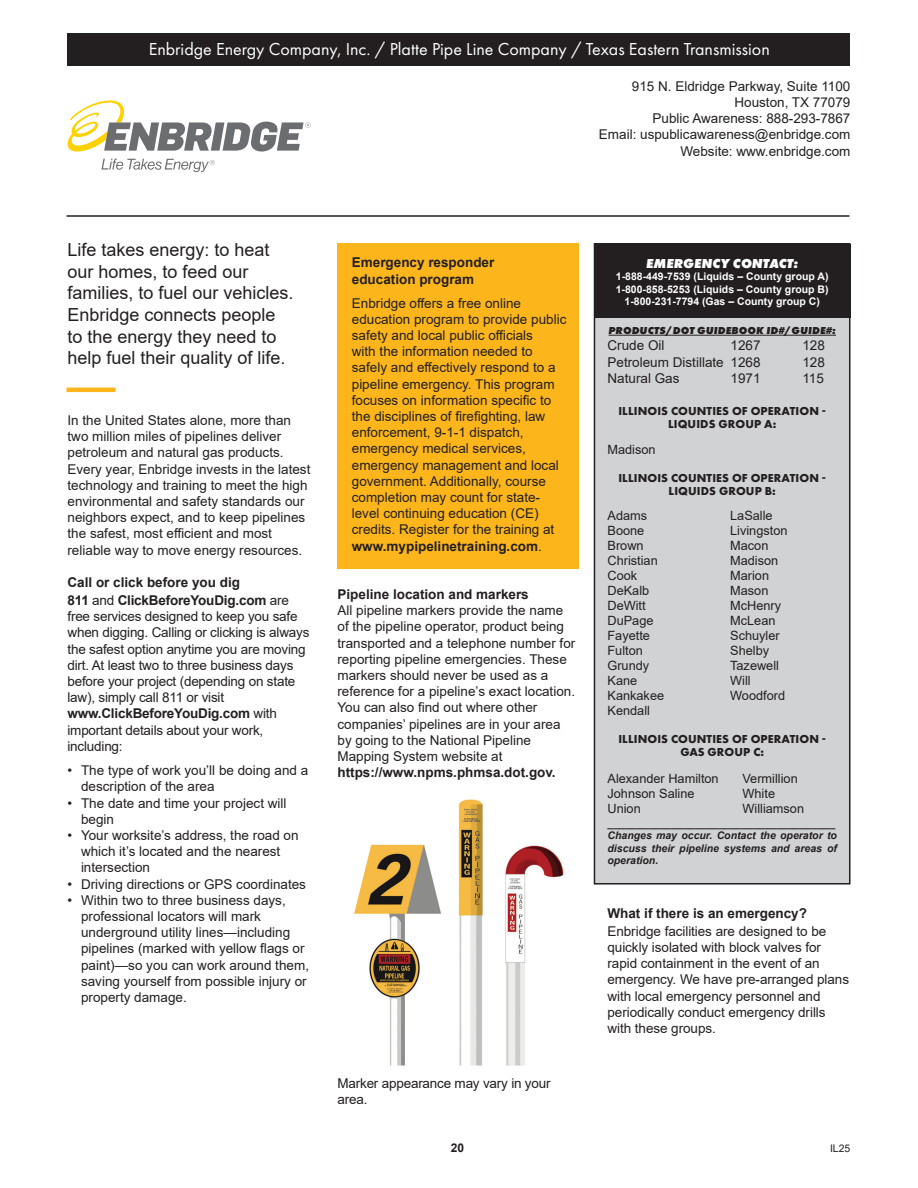
<style>
.page{position:relative;width:918px;height:1188px;background:#fff}
.page>*{position:absolute;margin:0;border:0;box-sizing:border-box;transform-origin:0 0}
.t1{font:18px "Arial";color:#231f20}
.t2{font:18px "Futura PT";color:#fff}
.t3{font:13.5px/16.2px "Arial";color:#231f20}
.t4{font:700 13.5px "Arial";color:#231f20}
.t5{font:italic 800 13.5px "Futura PT";color:#fff}
.t6{font:12.75px "Arial";color:#231f20}
.t7{font:700 12px "Futura PT";letter-spacing:.01em;color:#231f20}
.t8{font:700 12px "Arial";color:#231f20}
.t9{font:italic 700 10.5px/12.6px "Arial";color:#231f20;text-align:justify}
.t10{font:700 10.5px "Arial";color:#fff}
.t11{font:italic 800 10.5px "Futura PT";letter-spacing:.01em;color:#231f20}
.t12{font:10.5px "Arial";color:#231f20}
.s1{font-weight:700}
</style>
<div class="page">
<div style="left:68px;top:34px;width:782px;height:32px;background:#231f20"></div>
<div style="left:594px;top:244px;width:256px;height:640px;background:#d1d2d4"></div>
<div style="left:594px;top:243px;width:256px;height:642px;border:2px solid #231f20"></div>
<div style="left:594px;top:244px;width:256px;height:74px;background:#231f20"></div>
<hr style="left:609px;top:335px;width:227px;height:1px;background:#231f20">
<hr style="left:67px;top:215px;width:783px;height:2px;background:#231f20">
<svg style="left:68px;top:100px;width:242px;height:52px"></svg>
<svg style="left:101px;top:159px;width:114px;height:13px"></svg>
<hr style="left:67px;top:388px;width:49px;height:4px;background:#fcb61c">
<div style="left:338px;top:243px;width:241px;height:325px;background:#fcb61c"></div>
<img style="left:354px;top:799px;width:210px;height:267px">
<p class="t2" style="left:149px;top:38px;width:623px">Enbridge Energy Company, Inc. / Platte Pipe Line Company / Texas Eastern Transmission</p>
<p class="t3" style="left:632px;top:78px;width:220px">915 N. Eldridge Parkway, Suite 1100</p>
<p class="t3" style="left:734px;top:94px;width:118px">Houston, TX 77079</p>
<p class="t3" style="left:653px;top:110px;width:199px">Public Awareness: 888-293-7867</p>
<p class="t3" style="left:599px;top:127px;width:253px">Email: uspublicawareness@enbridge.com</p>
<p class="t3" style="left:680px;top:143px;width:172px">Website: www.enbridge.com</p>
<p class="t1" style="left:68px;top:237px;width:204px">Life takes energy: to heat</p>
<p class="t1" style="left:68px;top:259px;width:183px">our homes, to feed our</p>
<p class="t1" style="left:68px;top:281px;width:228px">families, to fuel our vehicles.</p>
<p class="t1" style="left:68px;top:302px;width:210px">Enbridge connects people</p>
<p class="t1" style="left:68px;top:324px;width:211px">to the energy they need to</p>
<p class="t1" style="left:68px;top:345px;width:220px">help fuel their quality of life.</p>
<p class="t3" style="left:68px;top:412px;width:225px">In the United States alone, more than</p>
<p class="t3" style="left:68px;top:428px;width:215px">two million miles of pipelines deliver</p>
<p class="t3" style="left:68px;top:444px;width:218px">petroleum and natural gas products.</p>
<p class="t3" style="left:68px;top:461px;width:244px">Every year, Enbridge invests in the latest</p>
<p class="t3" style="left:68px;top:477px;width:242px">technology and training to meet the high</p>
<p class="t3" style="left:68px;top:493px;width:239px">environmental and safety standards our</p>
<p class="t3" style="left:68px;top:509px;width:239px">neighbors expect, and to keep pipelines</p>
<p class="t3" style="left:68px;top:525px;width:206px">the safest, most efficient and most</p>
<p class="t3" style="left:68px;top:542px;width:236px">reliable way to move energy resources.</p>
<p class="t4" style="left:68px;top:573px;width:174px">Call or click before you dig</p>
<p class="t3" style="left:68px;top:592px;width:244px"><span class="s1">811</span> and <span class="s1">ClickBeforeYouDig.com</span> are free services designed to keep you safe when digging. Calling or clicking is always the safest option anytime you are moving dirt. At least two to three business days before your project (depending on state law), simply call 811 or visit</p>
<p class="t3" style="left:68px;top:705px;width:211px"><span class="s1">www.ClickBeforeYouDig.com</span> with important details about your work, including:</p>
<p class="t3" style="left:81px;top:762px;width:229px;text-indent:-14px">• The type of work you’ll be doing and a description of the area</p>
<p class="t3" style="left:81px;top:795px;width:207px;text-indent:-14px">• The date and time your project will begin</p>
<p class="t3" style="left:81px;top:827px;width:219px;text-indent:-14px">• Your worksite’s address, the road on which it’s located and the nearest intersection</p>
<p class="t3" style="left:68px;top:876px;width:240px">• Driving directions or GPS coordinates</p>
<p class="t3" style="left:81px;top:892px;width:230px;text-indent:-14px">• Within two to three business days, professional locators will mark underground utility lines—including pipelines (marked with yellow flags or paint)—so you can work around them, saving yourself from possible injury or property damage.</p>
<p class="t4" style="left:352px;top:253px;width:144px">Emergency responder</p>
<p class="t4" style="left:352px;top:269px;width:124px">education program</p>
<p class="t3" style="left:352px;top:295px;width:216px">Enbridge offers a free online education program to provide public safety and local public officials<br>with the information needed to safely and effectively respond to a pipeline emergency. This program focuses on information specific to the disciplines of firefighting, law</p>
<p class="t3" style="left:352px;top:424px;width:209px">enforcement, 9-1-1 dispatch, emergency medical services, emergency management and local government. Additionally, course completion may count for state&shy;level continuing education (CE) credits. Register for the training at <span class="s1">www.mypipelinetraining.com</span>.</p>
<p class="t4" style="left:338px;top:585px;width:193px">Pipeline location and markers</p>
<p class="t3" style="left:338px;top:602px;width:239px">All pipeline markers provide the name of the pipeline operator, product being transported and a telephone number for reporting pipeline emergencies. These markers should never be used as a reference for a pipeline’s exact location.</p>
<p class="t3" style="left:338px;top:700px;width:225px">You can also find out where other companies’ pipelines are in your area</p>
<p class="t3" style="left:338px;top:732px;width:195px">by going to the National Pipeline<br>Mapping System website at</p>
<p class="t4" style="left:338px;top:763px;width:220px">https://www.npms.phmsa.dot.gov.</p>
<p class="t3" style="left:338px;top:1075px;width:215px">Marker appearance may vary in your area.</p>
<p class="t5" style="left:646px;top:254px;width:154px">EMERGENCY CONTACT:</p>
<p class="t10" style="left:616px;top:269px;width:214px">1-888-449-7539 (Liquids – County group A)</p>
<p class="t10" style="left:616px;top:282px;width:214px">1-800-858-5253 (Liquids – County group B)</p>
<p class="t10" style="left:625px;top:294px;width:197px">1-800-231-7794 (Gas – County group C)</p>
<p class="t11" style="left:609px;top:324px;width:229px">PRODUCTS/DOT GUIDEBOOK ID#/GUIDE#:</p>
<p class="t3" style="left:608px;top:337px;width:59px">Crude Oil</p>
<p class="t3" style="left:730px;top:337px;width:32px">1267</p>
<p class="t3" style="left:802px;top:337px;width:24px">128</p>
<p class="t3" style="left:608px;top:354px;width:155px">Petroleum Distillate 1268</p>
<p class="t3" style="left:802px;top:354px;width:24px">128</p>
<p class="t3" style="left:608px;top:370px;width:74px">Natural Gas</p>
<p class="t3" style="left:730px;top:370px;width:32px">1971</p>
<p class="t3" style="left:802px;top:370px;width:23px">115</p>
<p class="t7" style="left:618px;top:403px;width:209px">ILLINOIS COUNTIES OF OPERATION -</p>
<p class="t7" style="left:668px;top:416px;width:110px">LIQUIDS GROUP A:</p>
<p class="t6" style="left:608px;top:441px;width:50px">Madison</p>
<p class="t7" style="left:618px;top:471px;width:209px">ILLINOIS COUNTIES OF OPERATION -</p>
<p class="t7" style="left:669px;top:483px;width:109px">LIQUIDS GROUP B:</p>
<p class="t6" style="left:608px;top:507px;width:41px">Adams</p>
<p class="t6" style="left:608px;top:522px;width:38px">Boone</p>
<p class="t6" style="left:608px;top:537px;width:38px">Brown</p>
<p class="t6" style="left:608px;top:552px;width:52px">Christian</p>
<p class="t6" style="left:608px;top:567px;width:31px">Cook</p>
<p class="t6" style="left:608px;top:582px;width:43px">DeKalb</p>
<p class="t6" style="left:608px;top:597px;width:40px">DeWitt</p>
<p class="t6" style="left:608px;top:612px;width:48px">DuPage</p>
<p class="t6" style="left:608px;top:627px;width:44px">Fayette</p>
<p class="t6" style="left:608px;top:642px;width:37px">Fulton</p>
<p class="t6" style="left:608px;top:657px;width:43px">Grundy</p>
<p class="t6" style="left:608px;top:672px;width:31px">Kane</p>
<p class="t6" style="left:608px;top:687px;width:58px">Kankakee</p>
<p class="t6" style="left:608px;top:702px;width:44px">Kendall</p>
<p class="t6" style="left:730px;top:507px;width:44px">LaSalle</p>
<p class="t6" style="left:730px;top:522px;width:59px">Livingston</p>
<p class="t6" style="left:730px;top:537px;width:40px">Macon</p>
<p class="t6" style="left:730px;top:552px;width:50px">Madison</p>
<p class="t6" style="left:730px;top:567px;width:40px">Marion</p>
<p class="t6" style="left:730px;top:582px;width:40px">Mason</p>
<p class="t6" style="left:730px;top:597px;width:52px">McHenry</p>
<p class="t6" style="left:730px;top:612px;width:47px">McLean</p>
<p class="t6" style="left:730px;top:627px;width:51px">Schuyler</p>
<p class="t6" style="left:730px;top:642px;width:40px">Shelby</p>
<p class="t6" style="left:730px;top:657px;width:50px">Tazewell</p>
<p class="t6" style="left:730px;top:672px;width:22px">Will</p>
<p class="t6" style="left:730px;top:687px;width:57px">Woodford</p>
<p class="t7" style="left:618px;top:731px;width:209px">ILLINOIS COUNTIES OF OPERATION -</p>
<p class="t7" style="left:680px;top:744px;width:85px">GAS GROUP C:</p>
<p class="t6" style="left:608px;top:770px;width:113px">Alexander Hamilton</p>
<p class="t6" style="left:608px;top:785px;width:89px">Johnson Saline</p>
<p class="t6" style="left:608px;top:800px;width:35px">Union</p>
<p class="t6" style="left:742px;top:770px;width:57px">Vermillion</p>
<p class="t6" style="left:742px;top:785px;width:34px">White</p>
<p class="t6" style="left:742px;top:800px;width:63px">Williamson</p>
<p class="t9" style="left:608px;top:817px;width:229px">_______________________________________</p>
<p class="t9" style="left:608px;top:830px;width:231px">Changes may occur. Contact the operator to discuss their pipeline systems and areas of operation.</p>
<p class="t4" style="left:608px;top:903px;width:201px">What if there is an emergency?</p>
<p class="t3" style="left:608px;top:923px;width:220px">Enbridge facilities are designed to be</p>
<p class="t3" style="left:608px;top:939px;width:215px">quickly isolated with block valves for</p>
<p class="t3" style="left:608px;top:955px;width:214px">rapid containment in the event of an</p>
<p class="t3" style="left:608px;top:971px;width:243px">emergency. We have pre-arranged plans</p>
<p class="t3" style="left:608px;top:988px;width:215px">with local emergency personnel and</p>
<p class="t3" style="left:608px;top:1004px;width:220px">periodically conduct emergency drills</p>
<p class="t3" style="left:608px;top:1020px;width:110px">with these groups.</p>
<p class="t8" style="left:451px;top:1139px;width:15px">20</p>
<p class="t12" style="left:830px;top:1141px;width:22px">IL25</p>
</div>
